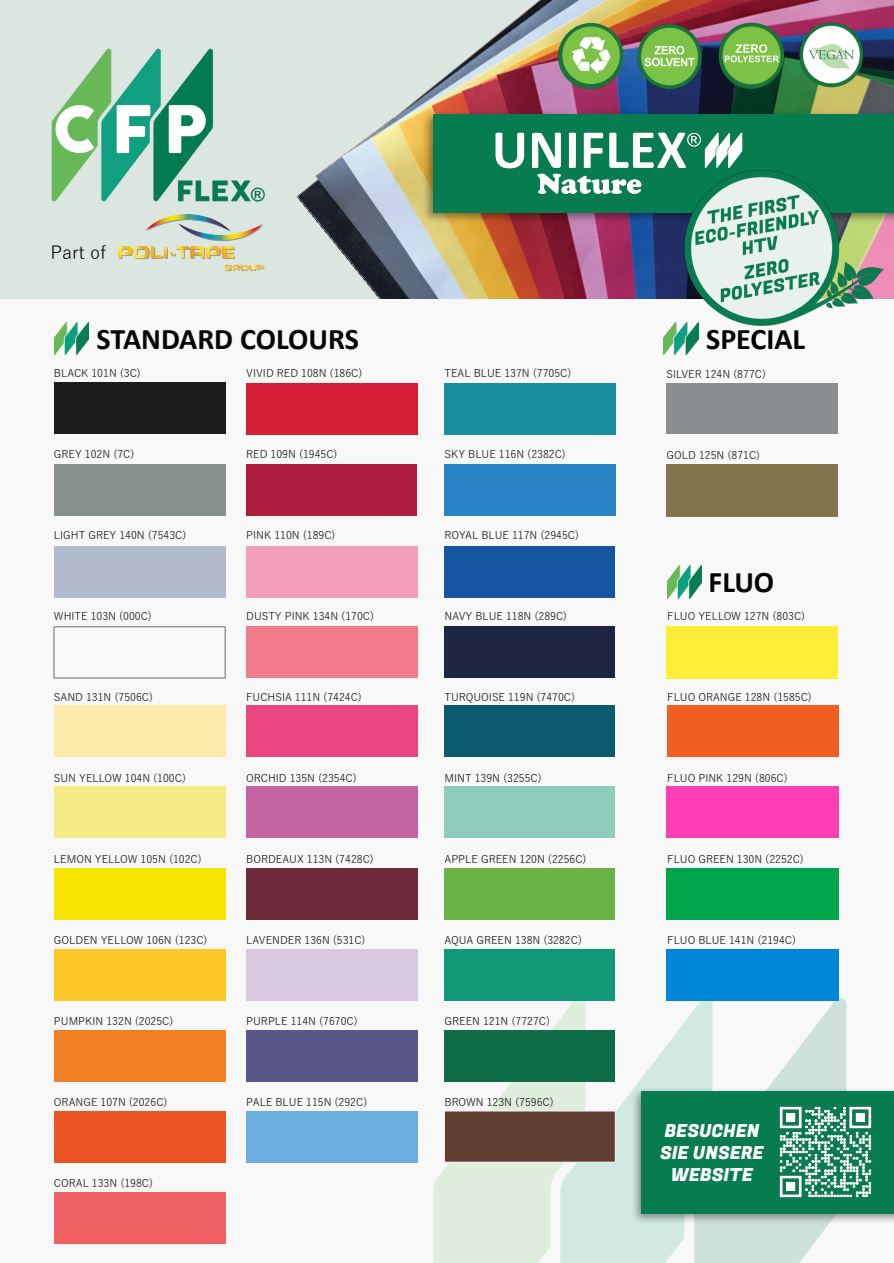
<style>
.page{position:relative;width:894px;height:1263px;background:#fff}
.page>*{position:absolute;margin:0;border:0;box-sizing:border-box;transform-origin:0 0}
.t1{font:700 30px "Calibri";color:#070504}
.t2{font:700 30px "Calibri";color:#000}
.t3{font:18px/21.8px "Fugaz One";color:#fff;text-align:center}
.t4{font:18px "Yu Gothic";color:#000}
.t5{font:10.5px "Yu Gothic";color:#070504}
</style>
<div class="page">
<div style="left:0;top:0;width:893px;height:327px;background:#dbe6e0"></div>
<img style="left:249px;top:21px;width:644px;height:279px">
<div style="left:433px;top:114px;width:460px;height:99px;background:#077c51"></div>
<div style="left:0;top:300px;width:893px;height:963px;background:#f8f8f8"></div>
<svg style="left:433px;top:998px;width:413px;height:265px"></svg>
<img style="left:629px;top:1087px;width:264px;height:138px">
<div style="left:641px;top:1091px;width:252px;height:122px;background:#077c51"></div>
<img style="left:667px;top:566px;width:34px;height:32px">
<div style="left:666px;top:465px;width:171px;height:51px;background:#84754e"></div>
<div style="left:666px;top:627px;width:171px;height:51px;background:#ffed38"></div>
<div style="left:666px;top:786px;width:172px;height:52px;background:#ff3eb5"></div>
<div style="left:666px;top:868px;width:172px;height:51px;background:#00a74a"></div>
<div style="left:666px;top:949px;width:172px;height:51px;background:#0086d6"></div>
<div style="left:54px;top:949px;width:171px;height:51px;background:#fec727"></div>
<div style="left:54px;top:868px;width:171px;height:51px;background:#f8e500"></div>
<div style="left:54px;top:382px;width:171px;height:51px;background:#1e1c1a"></div>
<div style="left:54px;top:465px;width:171px;height:51px;background:#89918e"></div>
<div style="left:54px;top:705px;width:171px;height:51px;background:#fbebaa"></div>
<div style="left:54px;top:786px;width:171px;height:52px;background:#f4eb84"></div>
<div style="left:54px;top:1111px;width:171px;height:51px;background:#eb5424"></div>
<div style="left:54px;top:1192px;width:171px;height:51px;background:#ef6162"></div>
<div style="left:246px;top:383px;width:171px;height:51px;background:#d41f37"></div>
<div style="left:246px;top:546px;width:171px;height:51px;background:#f39eba"></div>
<div style="left:246px;top:705px;width:171px;height:51px;background:#ea4681"></div>
<div style="left:246px;top:786px;width:171px;height:52px;background:#c363a0"></div>
<div style="left:246px;top:868px;width:171px;height:51px;background:#6d2b3c"></div>
<div style="left:246px;top:949px;width:171px;height:51px;background:#d8c9e0"></div>
<div style="left:246px;top:1030px;width:171px;height:51px;background:#595688"></div>
<div style="left:246px;top:1111px;width:171px;height:51px;background:#6cafdf"></div>
<div style="left:444px;top:383px;width:171px;height:51px;background:#198e9f"></div>
<div style="left:444px;top:465px;width:171px;height:51px;background:#2884c4"></div>
<div style="left:444px;top:546px;width:171px;height:51px;background:#16559f"></div>
<div style="left:444px;top:627px;width:171px;height:51px;background:#1e2643"></div>
<div style="left:444px;top:705px;width:171px;height:51px;background:#0c5a6f"></div>
<div style="left:444px;top:786px;width:171px;height:52px;background:#8fccbb"></div>
<div style="left:444px;top:868px;width:171px;height:51px;background:#6ab445"></div>
<div style="left:444px;top:949px;width:171px;height:51px;background:#197"></div>
<div style="left:444px;top:1030px;width:171px;height:51px;background:#0f6e48"></div>
<div style="left:444px;top:1111px;width:171px;height:51px;background:#5f3d31"></div>
<div style="left:54px;top:546px;width:171px;height:51px;background:#b2bbcd"></div>
<div style="left:54px;top:1030px;width:171px;height:51px;background:#f08021"></div>
<div style="left:246px;top:627px;width:171px;height:51px;background:#f07b8b"></div>
<div style="left:246px;top:465px;width:171px;height:51px;background:#af1e3f"></div>
<div style="left:666px;top:705px;width:172px;height:51px;background:#f05e24"></div>
<img style="left:54px;top:322px;width:35px;height:33px">
<img style="left:663px;top:322px;width:35px;height:33px">
<img style="left:684px;top:213px;width:199px;height:112px">
<img style="left:779px;top:1106px;width:92px;height:92px">
<img style="left:513px;top:0;width:380px;height:114px">
<img style="left:118px;top:215px;width:147px;height:56px">
<img style="left:51px;top:48px;width:215px;height:154px">
<img style="left:387px;top:65px;width:460px;height:170px">
<svg style="left:558px;top:23px;width:65px;height:64px"></svg>
<div style="left:564px;top:28px;width:54px;height:54px;background:#7bc247;border-radius:50%"></div>
<svg style="left:572px;top:37px;width:38px;height:37px"></svg>
<img style="left:709px;top:17px;width:80px;height:77px">
<h2 class="t4" style="left:50px;top:243px;width:57px">Part of</h2>
<h1 class="t1" style="left:97px;top:327px;width:264px">STANDARD COLOURS</h1>
<h1 class="t2" style="left:705px;top:327px;width:101px">SPECIAL</h1>
<p class="t5" style="left:54px;top:368px;width:88px">BLACK 101N (3C)</p>
<p class="t5" style="left:246px;top:368px;width:118px">VIVID RED 108N (186C)</p>
<p class="t5" style="left:444px;top:368px;width:128px">TEAL BLUE 137N (7705C)</p>
<p class="t5" style="left:666px;top:369px;width:101px">SILVER 124N (877C)</p>
<p class="t5" style="left:54px;top:449px;width:82px">GREY 102N (7C)</p>
<p class="t5" style="left:246px;top:449px;width:93px">RED 109N (1945C)</p>
<p class="t5" style="left:444px;top:449px;width:123px">SKY BLUE 116N (2382C)</p>
<p class="t5" style="left:666px;top:450px;width:95px">GOLD 125N (871C)</p>
<p class="t5" style="left:54px;top:530px;width:134px">LIGHT GREY 140N (7543C)</p>
<p class="t5" style="left:246px;top:530px;width:91px">PINK 110N (189C)</p>
<p class="t5" style="left:444px;top:530px;width:136px">ROYAL BLUE 117N (2945C)</p>
<h1 class="t1" style="left:708px;top:569px;width:67px">FLUO</h1>
<p class="t5" style="left:54px;top:611px;width:99px">WHITE 103N (000C)</p>
<p class="t5" style="left:246px;top:611px;width:129px">DUSTY PINK 134N (170C)</p>
<p class="t5" style="left:444px;top:611px;width:124px">NAVY BLUE 118N (289C)</p>
<p class="t5" style="left:667px;top:611px;width:139px">FLUO YELLOW 127N (803C)</p>
<p class="t5" style="left:54px;top:692px;width:101px">SAND 131N (7506C)</p>
<p class="t5" style="left:246px;top:692px;width:117px">FUCHSIA 111N (7424C)</p>
<p class="t5" style="left:444px;top:692px;width:132px">TURQUOISE 119N (7470C)</p>
<p class="t5" style="left:667px;top:692px;width:146px">FLUO ORANGE 128N (1585C)</p>
<p class="t5" style="left:54px;top:773px;width:133px">SUN YELLOW 104N (100C)</p>
<p class="t5" style="left:246px;top:773px;width:112px">ORCHID 135N (2354C)</p>
<p class="t5" style="left:444px;top:773px;width:99px">MINT 139N (3255C)</p>
<p class="t5" style="left:667px;top:773px;width:122px">FLUO PINK 129N (806C)</p>
<p class="t5" style="left:54px;top:854px;width:149px">LEMON YELLOW 105N (102C)</p>
<p class="t5" style="left:246px;top:854px;width:129px">BORDEAUX 113N (7428C)</p>
<p class="t5" style="left:444px;top:854px;width:143px">APPLE GREEN 120N (2256C)</p>
<p class="t5" style="left:667px;top:854px;width:138px">FLUO GREEN 130N (2252C)</p>
<p class="t5" style="left:54px;top:935px;width:155px">GOLDEN YELLOW 106N (123C)</p>
<p class="t5" style="left:246px;top:935px;width:121px">LAVENDER 136N (531C)</p>
<p class="t5" style="left:444px;top:935px;width:139px">AQUA GREEN 138N (3282C)</p>
<p class="t5" style="left:667px;top:935px;width:130px">FLUO BLUE 141N (2194C)</p>
<p class="t5" style="left:54px;top:1016px;width:121px">PUMPKIN 132N (2025C)</p>
<p class="t5" style="left:246px;top:1016px;width:113px">PURPLE 114N (7670C)</p>
<p class="t5" style="left:444px;top:1016px;width:107px">GREEN 121N (7727C)</p>
<p class="t5" style="left:54px;top:1097px;width:115px">ORANGE 107N (2026C)</p>
<p class="t5" style="left:246px;top:1097px;width:123px">PALE BLUE 115N (292C)</p>
<p class="t5" style="left:444px;top:1097px;width:111px">BROWN 123N (7596C)</p>
<p class="t5" style="left:54px;top:1178px;width:101px">CORAL 133N (198C)</p>
<h2 class="t3" style="left:659px;top:1121px;width:105px">BESUCHEN<br>SIE UNSERE<br>WEBSITE</h2>
</div>
